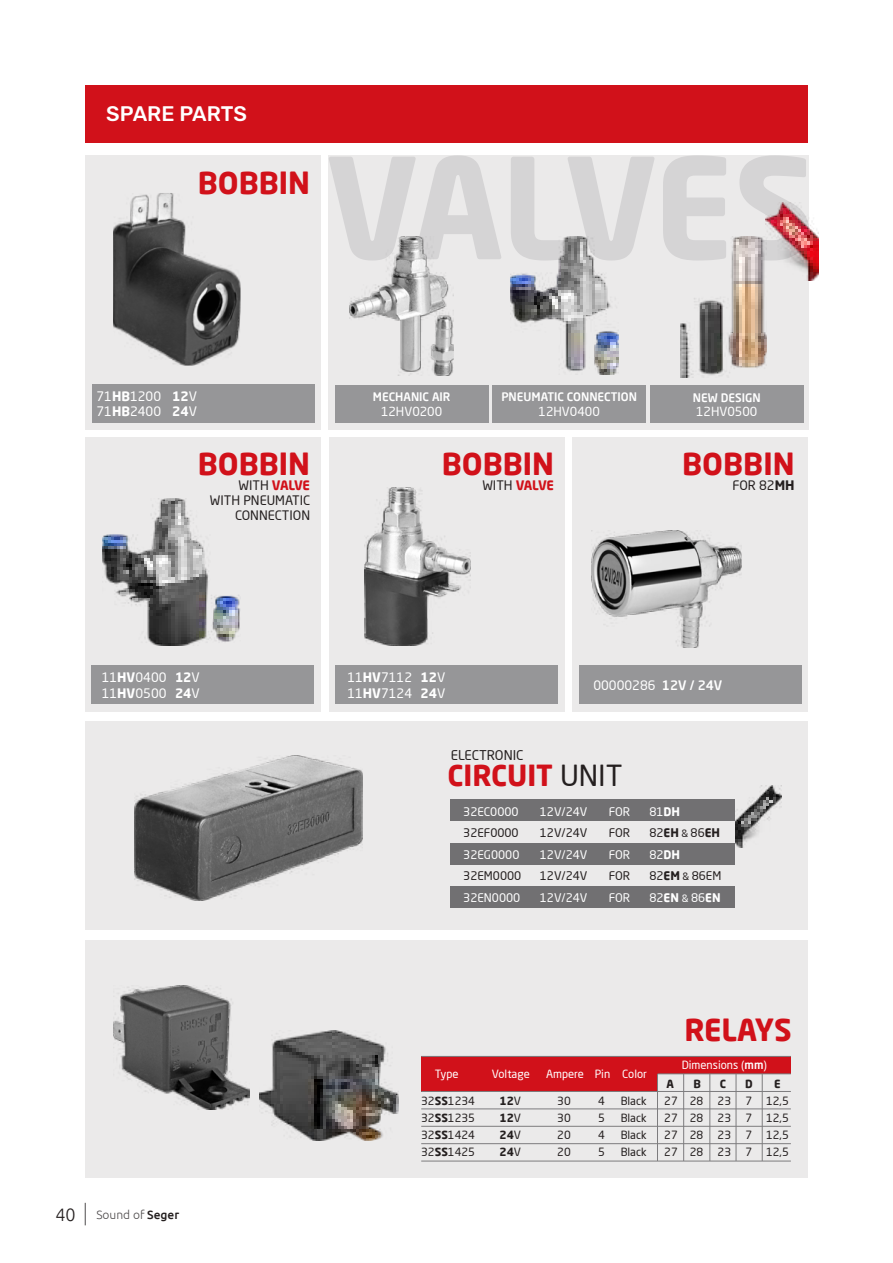
<style>
.page{position:relative;width:893px;height:1263px;background:#fff}
.page>*{position:absolute;margin:0;border:0;box-sizing:border-box;transform-origin:0 0}
.t1{font:700 30px "Neo Sans Pro";color:#d1111a}
.t2{font:700 28.5px "Neo Sans Pro";color:#d1111a}
.t3{font:500 21px "Rubik";color:#fff}
.t4{font:13.2px "Neo Sans Pro";color:#241f1f}
.t5{font:12.9px/15.5px "Neo Sans Pro";color:#fff}
.t6{font:12.9px/15px "Neo Sans Pro";color:#241f1f;text-align:right}
.t7{font:700 12.9px/15.5px "Neo Sans Pro";color:#fff}
.t8{font:700 12.9px "Neo Sans Pro";letter-spacing:-.045em;color:#d1111a}
.t9{font:12.3px "Neo Sans Pro";color:#fff}
.t10{font:300 12px "Ubuntu";color:#4e4b4c}
.t11{font:11.7px "Neo Sans Pro";color:#fff}
.t12{font:11.7px "Neo Sans Pro";color:#241f1f}
.t13{font:500 11.55px "Neo Sans Pro";color:#fff}
.t14{font:11.25px "Neo Sans Pro";color:#241f1f}
.t15{font:11.25px "Neo Sans Pro";color:#fff}
.t16{font:700 11.25px "Neo Sans Pro";color:#241f1f}
.s1{font-weight:700}
.s2{font-weight:400}
.s3{font-weight:700;color:#d1111a}
.s4{font-weight:400;color:#241f1f}
.s5{font-weight:500}
.s6{font-size:10.05px}
.s7{font-size:18px;color:#241f1f}
.s8{font-weight:500;color:#241f1f}
</style>
<div class="page">
<svg style="left:85px;top:1203px;width:1px;height:22px"></svg>
<div style="left:85px;top:85px;width:723px;height:57px;background:#d1111a"></div>
<div style="left:85px;top:155px;width:236px;height:274px;background:#ebeaea"></div>
<div style="left:92px;top:384px;width:223px;height:39px;background:#969698"></div>
<img style="left:113px;top:193px;width:127px;height:173px">
<div style="left:329px;top:437px;width:236px;height:274px;background:#ebeaea"></div>
<div style="left:335px;top:665px;width:223px;height:39px;background:#969698"></div>
<img style="left:364px;top:487px;width:107px;height:158px">
<div style="left:85px;top:437px;width:236px;height:274px;background:#ebeaea"></div>
<div style="left:92px;top:665px;width:222px;height:39px;background:#969698"></div>
<img style="left:102px;top:498px;width:138px;height:148px">
<div style="left:572px;top:437px;width:236px;height:274px;background:#ebeaea"></div>
<div style="left:579px;top:665px;width:222px;height:39px;background:#969698"></div>
<img style="left:592px;top:530px;width:149px;height:117px">
<div style="left:85px;top:940px;width:723px;height:238px;background:#ebeaea"></div>
<div style="left:421px;top:1056px;width:237px;height:36px;background:#d1111a"></div>
<div style="left:656px;top:1056px;width:135px;height:17px;background:#d1111a"></div>
<hr style="left:421px;top:1109px;width:370px;height:1px;background:#7d7c7e">
<hr style="left:658px;top:1073px;width:133px;height:1px;background:#7d7c7e">
<hr style="left:421px;top:1091px;width:370px;height:1px;background:#7d7c7e">
<hr style="left:657px;top:1074px;width:1px;height:87px;background:#7d7c7e">
<hr style="left:683px;top:1074px;width:1px;height:87px;background:#7d7c7e">
<hr style="left:710px;top:1074px;width:1px;height:87px;background:#7d7c7e">
<hr style="left:736px;top:1074px;width:1px;height:87px;background:#7d7c7e">
<hr style="left:762px;top:1074px;width:1px;height:87px;background:#7d7c7e">
<hr style="left:421px;top:1056px;width:370px;height:1px;background:#7d7c7e">
<hr style="left:421px;top:1126px;width:370px;height:1px;background:#7d7c7e">
<hr style="left:421px;top:1143px;width:370px;height:1px;background:#7d7c7e">
<hr style="left:421px;top:1161px;width:370px;height:1px;background:#7d7c7e">
<img style="left:114px;top:985px;width:136px;height:124px">
<img style="left:260px;top:1030px;width:138px;height:110px">
<div style="left:329px;top:155px;width:480px;height:274px;background:#ebeaea"></div>
<svg style="left:329px;top:155px;width:477px;height:105px"></svg>
<div style="left:335px;top:385px;width:153px;height:38px;background:#969698"></div>
<img style="left:349px;top:237px;width:104px;height:138px">
<div style="left:493px;top:385px;width:153px;height:38px;background:#969698"></div>
<div style="left:650px;top:385px;width:153px;height:38px;background:#969698"></div>
<img style="left:510px;top:237px;width:108px;height:137px">
<img style="left:680px;top:237px;width:86px;height:140px">
<img style="left:766px;top:202px;width:52px;height:78px">
<div style="left:85px;top:721px;width:723px;height:208px;background:#ebeaea"></div>
<img style="left:135px;top:755px;width:227px;height:145px">
<div style="left:450px;top:799px;width:285px;height:22px;background:#717072"></div>
<div style="left:450px;top:843px;width:285px;height:21px;background:#717072"></div>
<div style="left:450px;top:886px;width:285px;height:21px;background:#717072"></div>
<img style="left:735px;top:785px;width:46px;height:63px">
<h3 class="t3" style="left:106px;top:102px;width:142px">SPARE PARTS</h3>
<h1 class="t1" style="left:198px;top:164px;width:114px">BOBBIN</h1>
<p class="t5" style="left:96px;top:388px;width:66px">71<span class="s1">HB</span>1200<br>71<span class="s1">HB</span>2400</p>
<p class="t7" style="left:172px;top:388px;width:26px">12<span class="s2">V<br></span>24<span class="s2">V</span></p>
<h1 class="t1" style="left:198px;top:445px;width:114px">BOBBIN</h1>
<p class="t6" style="left:210px;top:478px;width:102px">WITH <span class="s3">VALVE<br></span>WITH PNEUMATIC<br>CONNECTION</p>
<p class="t13" style="left:373px;top:390px;width:79px">MECHANIC AIR</p>
<p class="t9" style="left:381px;top:404px;width:63px">12HV0200</p>
<p class="t13" style="left:501px;top:390px;width:137px">PNEUMATIC CONNECTION</p>
<p class="t9" style="left:539px;top:404px;width:63px">12HV0400</p>
<p class="t13" style="left:693px;top:390px;width:69px">NEW DESIGN</p>
<p class="t9" style="left:696px;top:404px;width:63px">12HV0500</p>
<h1 class="t1" style="left:442px;top:445px;width:114px">BOBBIN</h1>
<p class="t8" style="left:482px;top:477px;width:73px"><span class="s4">WITH</span> VALVE</p>
<h1 class="t1" style="left:682px;top:445px;width:114px">BOBBIN</h1>
<p class="t6" style="left:732px;top:478px;width:64px">FOR 82<span class="s1">MH</span></p>
<p class="t7" style="left:175px;top:669px;width:26px">12<span class="s2">V<br></span>24<span class="s2">V</span></p>
<p class="t7" style="left:421px;top:669px;width:26px">12<span class="s2">V<br></span>24<span class="s2">V</span></p>
<p class="t5" style="left:102px;top:670px;width:66px">11<span class="s1">HV</span>0400<br>11<span class="s1">HV</span>0500</p>
<p class="t5" style="left:347px;top:670px;width:66px">11<span class="s1">HV</span>7112<br>11<span class="s1">HV</span>7124</p>
<p class="t5" style="left:593px;top:677px;width:130px">00000286 <span class="s5">12V / 24V</span></p>
<p class="t4" style="left:451px;top:747px;width:74px">ELECTRONIC</p>
<h2 class="t2" style="left:448px;top:757px;width:177px">CIRCUIT <span class="s4">UNIT</span></h2>
<p class="t11" style="left:463px;top:804px;width:57px">32EC0000</p>
<p class="t11" style="left:540px;top:804px;width:49px">12V/24V</p>
<p class="t11" style="left:609px;top:804px;width:23px">FOR</p>
<p class="t11" style="left:649px;top:804px;width:32px">81<span class="s1">DH</span></p>
<p class="t12" style="left:463px;top:826px;width:57px">32EF0000</p>
<p class="t12" style="left:540px;top:826px;width:49px">12V/24V</p>
<p class="t12" style="left:609px;top:826px;width:23px">FOR</p>
<p class="t12" style="left:649px;top:826px;width:72px">82<span class="s1">EH</span> <span class="s6">&amp;</span> 86<span class="s1">EH</span></p>
<p class="t11" style="left:463px;top:847px;width:58px">32EG0000</p>
<p class="t11" style="left:540px;top:847px;width:49px">12V/24V</p>
<p class="t11" style="left:609px;top:847px;width:23px">FOR</p>
<p class="t11" style="left:649px;top:847px;width:32px">82<span class="s1">DH</span></p>
<p class="t12" style="left:463px;top:869px;width:60px">32EM0000</p>
<p class="t12" style="left:540px;top:869px;width:49px">12V/24V</p>
<p class="t12" style="left:609px;top:869px;width:23px">FOR</p>
<p class="t12" style="left:649px;top:869px;width:73px">82<span class="s1">EM</span> <span class="s6">&amp;</span> 86EM</p>
<p class="t11" style="left:463px;top:890px;width:59px">32EN0000</p>
<p class="t11" style="left:540px;top:890px;width:49px">12V/24V</p>
<p class="t11" style="left:609px;top:890px;width:23px">FOR</p>
<p class="t11" style="left:649px;top:890px;width:73px">82<span class="s1">EN</span> <span class="s6">&amp;</span> 86<span class="s1">EN</span></p>
<p class="t15" style="left:435px;top:1067px;width:25px">Type</p>
<p class="t15" style="left:492px;top:1067px;width:39px">Voltage</p>
<p class="t15" style="left:546px;top:1067px;width:39px">Ampere</p>
<p class="t15" style="left:595px;top:1067px;width:54px">Pin Color</p>
<h1 class="t1" style="left:684px;top:1011px;width:109px">RELAYS</h1>
<p class="t15" style="left:682px;top:1058px;width:87px">Dimensions (<span class="s5">mm</span>)</p>
<p class="t16" style="left:666px;top:1076px;width:9px">A</p>
<p class="t16" style="left:693px;top:1076px;width:9px">B</p>
<p class="t16" style="left:720px;top:1076px;width:8px">C</p>
<p class="t16" style="left:745px;top:1076px;width:9px">D</p>
<p class="t16" style="left:774px;top:1076px;width:8px">E</p>
<p class="t10" style="left:55px;top:1207px;width:125px"><span class="s7">40</span> Sound of <span class="s8">Seger</span></p>
<p class="t14" style="left:421px;top:1094px;width:55px">32<span class="s1">SS</span>1234</p>
<p class="t16" style="left:499px;top:1093px;width:23px">12<span class="s2">V</span></p>
<p class="t14" style="left:557px;top:1094px;width:15px">30</p>
<p class="t14" style="left:598px;top:1094px;width:8px">4</p>
<p class="t14" style="left:621px;top:1094px;width:28px">Black</p>
<p class="t14" style="left:664px;top:1094px;width:40px">27 28</p>
<p class="t14" style="left:718px;top:1094px;width:15px">23</p>
<p class="t14" style="left:746px;top:1094px;width:45px">7 12,5</p>
<p class="t14" style="left:421px;top:1111px;width:55px">32<span class="s1">SS</span>1235</p>
<p class="t16" style="left:499px;top:1110px;width:23px">12<span class="s2">V</span></p>
<p class="t14" style="left:557px;top:1111px;width:15px">30</p>
<p class="t14" style="left:598px;top:1111px;width:8px">5</p>
<p class="t14" style="left:621px;top:1111px;width:28px">Black</p>
<p class="t14" style="left:664px;top:1111px;width:40px">27 28</p>
<p class="t14" style="left:718px;top:1111px;width:15px">23</p>
<p class="t14" style="left:746px;top:1111px;width:45px">7 12,5</p>
<p class="t14" style="left:421px;top:1128px;width:55px">32<span class="s1">SS</span>1424</p>
<p class="t16" style="left:499px;top:1128px;width:23px">24<span class="s2">V</span></p>
<p class="t14" style="left:557px;top:1128px;width:15px">20</p>
<p class="t14" style="left:598px;top:1128px;width:8px">4</p>
<p class="t14" style="left:621px;top:1128px;width:28px">Black</p>
<p class="t14" style="left:664px;top:1128px;width:40px">27 28</p>
<p class="t14" style="left:718px;top:1128px;width:15px">23</p>
<p class="t14" style="left:746px;top:1128px;width:45px">7 12,5</p>
<p class="t14" style="left:421px;top:1145px;width:55px">32<span class="s1">SS</span>1425</p>
<p class="t16" style="left:499px;top:1145px;width:23px">24<span class="s2">V</span></p>
<p class="t14" style="left:557px;top:1145px;width:15px">20</p>
<p class="t14" style="left:598px;top:1145px;width:8px">5</p>
<p class="t14" style="left:621px;top:1145px;width:28px">Black</p>
<p class="t14" style="left:664px;top:1145px;width:40px">27 28</p>
<p class="t14" style="left:718px;top:1145px;width:15px">23</p>
<p class="t14" style="left:746px;top:1145px;width:45px">7 12,5</p>
</div>
